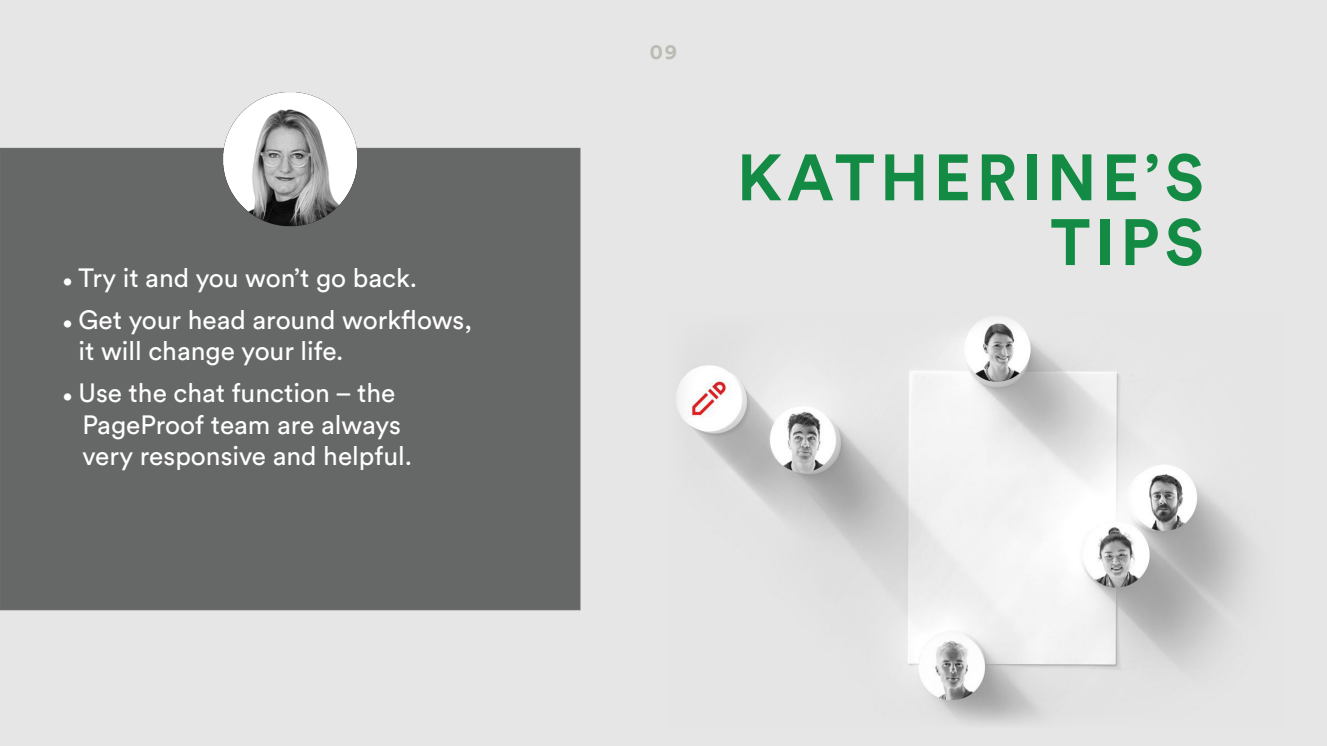
<style>
.page{position:relative;width:1327px;height:746px;background:#e5e6e5}
.page>*{position:absolute;margin:0;border:0;box-sizing:border-box;transform-origin:0 0}
.t1{font:700 64.75px/64.8px "Circular Pro";letter-spacing:.08em;color:#138b44;text-align:right}
.t2{font:26.25px/31.5px "Circular Pro";color:#fff}
.t3{font:700 21px "Circular Pro";color:#bcbbb1}
.s1{font-size:17.5px}
</style>
<div class="page">
<img style="left:677px;top:318px;width:575px;height:406px">
<div style="left:0;top:148px;width:580px;height:462px;background:#666767"></div>
<img style="left:218px;top:92px;width:144px;height:135px">
<p class="t2" style="left:63px;top:261px;width:356px"><span class="s1">•</span> Try it and you won’t go back.</p>
<p class="t2" style="left:79px;top:303px;width:395px;text-indent:-16px"><span class="s1">•</span> Get your head around workflows, it will change your life.</p>
<p class="t2" style="left:82px;top:376px;width:331px;text-indent:-20px"><span class="s1">•</span> Use the chat function – the<br>PageProof team are always very responsive and helpful.</p>
<p class="t3" style="left:650px;top:37px;width:29px">09</p>
<h1 class="t1" style="left:737px;top:143px;width:468px">KATHERINE’S<br>TIPS</h1>
</div>
